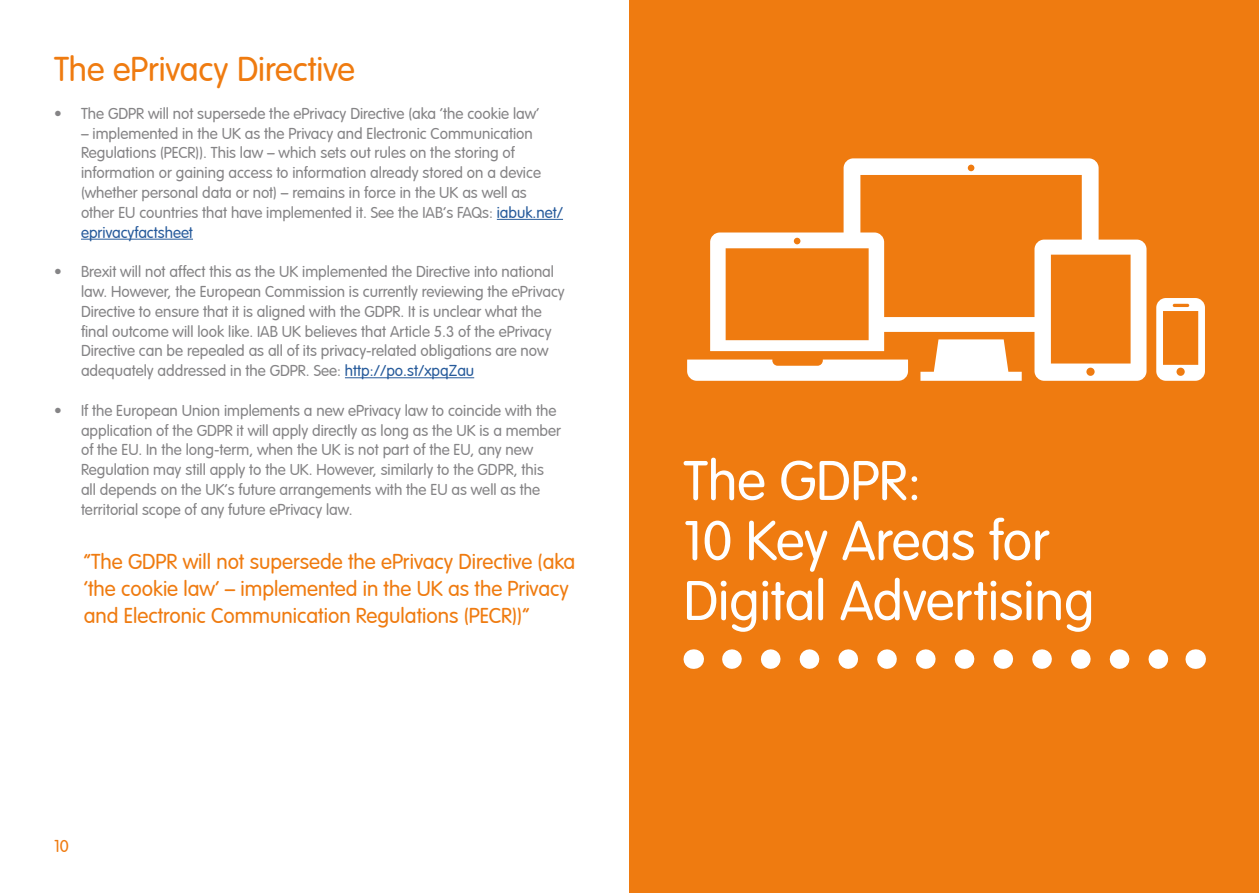
<style>
.page{position:relative;width:1259px;height:893px;background:#fff}
.page>*{position:absolute;margin:0;border:0;box-sizing:border-box;transform-origin:0 0}
.t1{font:300 58.5px/60px "VAG Rundschrift D";color:#fff}
.t2{font:300 36px "VAG Rundschrift D";color:#ef7b10}
.t3{font:300 22.5px/27px "VAG Rundschrift D";color:#ef7b10}
.t4{font:300 18px "VAG Rundschrift D";color:#ef7b10}
.t5{font:300 16.5px/19.8px "VAG Rundschrift D";color:#858486}
.s1{color:#275b9b}
</style>
<div class="page">
<hr style="left:497px;top:219px;width:66px;height:1px;background:#275b9b">
<hr style="left:81px;top:239px;width:112px;height:1px;background:#275b9b">
<hr style="left:345px;top:377px;width:129px;height:1px;background:#275b9b">
<div style="left:629px;top:0;width:630px;height:893px;background:#ef7b10"></div>
<svg style="left:732px;top:649px;width:437px;height:20px"></svg>
<svg style="left:693px;top:649px;width:1px;height:20px"></svg>
<svg style="left:1195px;top:649px;width:1px;height:20px"></svg>
<svg style="left:710px;top:158px;width:436px;height:223px"></svg>
<svg style="left:1156px;top:298px;width:49px;height:83px"></svg>
<svg style="left:687px;top:360px;width:221px;height:21px;background:#fdf4ec"></svg>
<h2 class="t2" style="left:54px;top:50px;width:302px">The ePrivacy Directive</h2>
<p class="t5" style="left:54px;top:104px;width:487px">• The GDPR will not supersede the ePrivacy Directive (aka ‘the cookie law’</p>
<p class="t5" style="left:81px;top:124px;width:483px">– implemented in the UK as the Privacy and Electronic Communication Regulations (PECR)). This law – which sets out rules on the storing of information or gaining access to information already stored on a device (whether personal data or not) – remains in force in the UK as well as other EU countries that have implemented it. See the IAB’s FAQs: <span class="s1">iabuk.net/ eprivacyfactsheet</span></p>
<p class="t5" style="left:81px;top:262px;width:485px;text-indent:-27px">• Brexit will not affect this as the UK implemented the Directive into national law. However, the European Commission is currently reviewing the ePrivacy Directive to ensure that it is aligned with the GDPR. It is unclear what the final outcome will look like. IAB UK believes that Article 5.3 of the ePrivacy Directive can be repealed as all of its privacy-related obligations are now adequately addressed in the GDPR. See: <span class="s1">http://po.st/xpqZau</span></p>
<p class="t5" style="left:81px;top:401px;width:481px;text-indent:-27px">• If the European Union implements a new ePrivacy law to coincide with the application of the GDPR it will apply directly as long as the UK is a member of the EU. In the long-term, when the UK is not part of the EU, any new Regulation may still apply to the UK. However, similarly to the GDPR, this all depends on the UK’s future arrangements with the EU as well as the territorial scope of any future ePrivacy law.</p>
<h3 class="t3" style="left:84px;top:548px;width:493px">“The GDPR will not supersede the ePrivacy Directive (aka ‘the cookie law’ – implemented in the UK as the Privacy and Electronic Communication Regulations (PECR))”</h3>
<p class="t4" style="left:54px;top:837px;width:16px">10</p>
<h1 class="t1" style="left:683px;top:452px;width:412px">The GDPR:<br>10 Key Areas for<br>Digital Advertising</h1>
</div>
